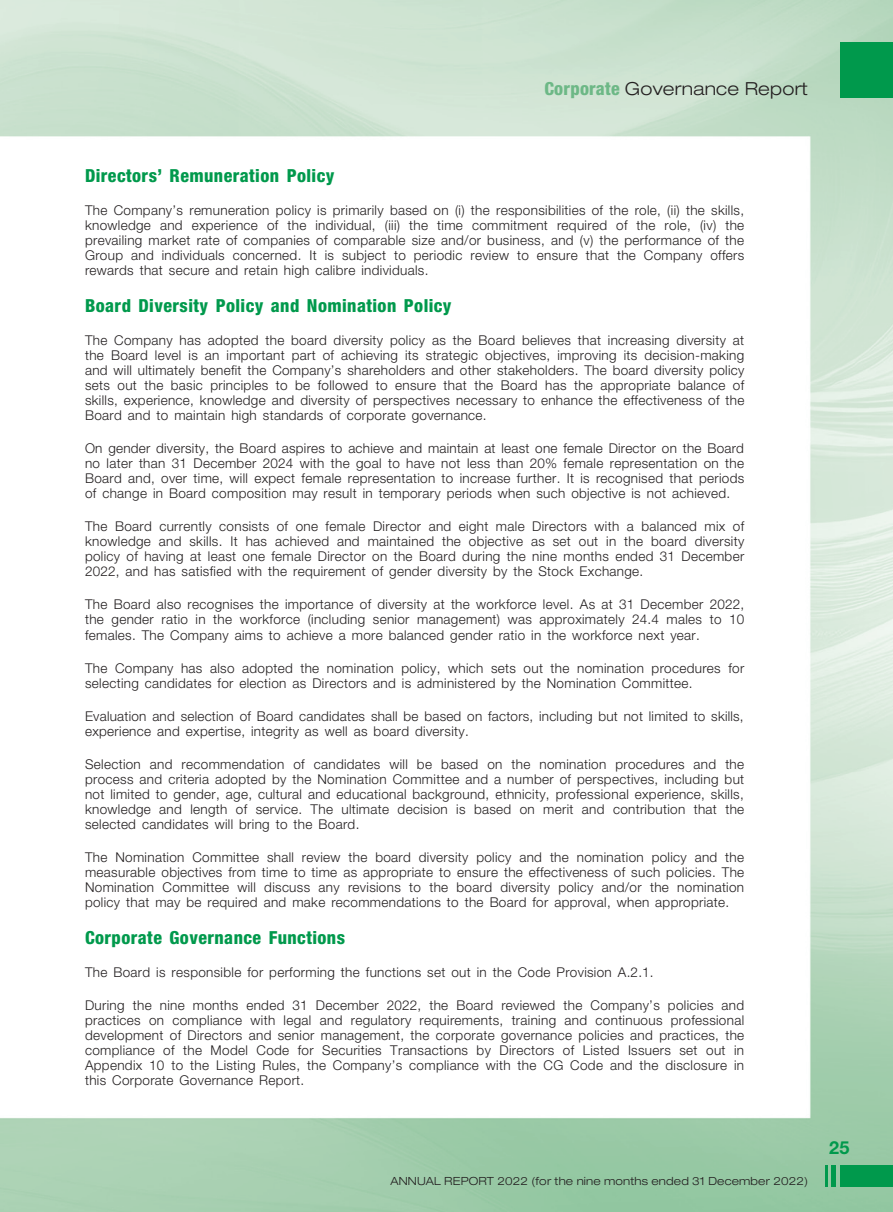
<style>
.page{position:relative;width:893px;height:1212px;background:#fff}
.page>*{position:absolute;margin:0;border:0;box-sizing:border-box;transform-origin:0 0}
._03_H1{font:800 condensed 18px "Helvetica Neue LT Std";letter-spacing:.025em;color:#00994c}
.t1{font:300 expanded 18px "Helvetica Neue LT Std";letter-spacing:.015em;color:#231f20}
.t2{font:700 18px "Helvetica Neue LT Std";color:#00994c}
._01_Body_Text{font:300 13.5px/15px "Helvetica Neue LT Std";letter-spacing:.025em;color:#231f20;text-align:justify}
.t3{font:300 expanded 11.25px "Helvetica Neue LT Std";letter-spacing:.015em;color:#231f20}
.s1{font-weight:800;font-stretch:condensed;color:#6db886}
</style>
<div class="page">
<img style="left:0;top:0;width:893px;height:1212px">
<div style="left:840px;top:1165px;width:53px;height:21px;background:#00994c"></div>
<div style="left:831px;top:1165px;width:5px;height:21px;background:#00994c"></div>
<hr style="left:825px;top:1165px;width:3px;height:21px;background:#00994c">
<div style="left:840px;top:43px;width:53px;height:55px;background:#00994c"></div>
<h1 class="t1" style="left:544px;top:78px;width:265px"><span class="s1">Corporate</span> Governance Report</h1>
<p class="_03_H1" style="left:85px;top:164px;width:251px">Directors’ Remuneration Policy</p>
<p class="_01_Body_Text" style="left:85px;top:202px;width:661px">The Company’s remuneration policy is primarily based on (i) the responsibilities of the role, (ii) the skills, knowledge and experience of the individual, (iii) the time commitment required of the role, (iv) the prevailing market rate of companies of comparable size and/or business, and (v) the performance of the Group and individuals concerned. It is subject to periodic review to ensure that the Company offers rewards that secure and retain high calibre individuals.</p>
<p class="_03_H1" style="left:85px;top:295px;width:368px">Board Diversity Policy and Nomination Policy</p>
<p class="_01_Body_Text" style="left:85px;top:333px;width:661px">The Company has adopted the board diversity policy as the Board believes that increasing diversity at the Board level is an important part of achieving its strategic objectives, improving its decision-making and will ultimately benefit the Company’s shareholders and other stakeholders. The board diversity policy sets out the basic principles to be followed to ensure that the Board has the appropriate balance of skills, experience, knowledge and diversity of perspectives necessary to enhance the effectiveness of the Board and to maintain high standards of corporate governance.</p>
<p class="_01_Body_Text" style="left:85px;top:441px;width:661px">On gender diversity, the Board aspires to achieve and maintain at least one female Director on the Board no later than 31 December 2024 with the goal to have not less than 20% female representation on the Board and, over time, will expect female representation to increase further. It is recognised that periods of change in Board composition may result in temporary periods when such objective is not achieved.</p>
<p class="_01_Body_Text" style="left:85px;top:519px;width:661px">The Board currently consists of one female Director and eight male Directors with a balanced mix of knowledge and skills. It has achieved and maintained the objective as set out in the board diversity policy of having at least one female Director on the Board during the nine months ended 31 December 2022, and has satisfied with the requirement of gender diversity by the Stock Exchange.</p>
<p class="_01_Body_Text" style="left:85px;top:597px;width:661px">The Board also recognises the importance of diversity at the workforce level. As at 31 December 2022, the gender ratio in the workforce (including senior management) was approximately 24.4 males to 10 females. The Company aims to achieve a more balanced gender ratio in the workforce next year.</p>
<p class="_01_Body_Text" style="left:85px;top:660px;width:661px">The Company has also adopted the nomination policy, which sets out the nomination procedures for selecting candidates for election as Directors and is administered by the Nomination Committee.</p>
<p class="_01_Body_Text" style="left:85px;top:708px;width:660px">Evaluation and selection of Board candidates shall be based on factors, including but not limited to skills, experience and expertise, integrity as well as board diversity.</p>
<p class="_01_Body_Text" style="left:85px;top:756px;width:661px">Selection and recommendation of candidates will be based on the nomination procedures and the process and criteria adopted by the Nomination Committee and a number of perspectives, including but not limited to gender, age, cultural and educational background, ethnicity, professional experience, skills, knowledge and length of service. The ultimate decision is based on merit and contribution that the selected candidates will bring to the Board.</p>
<p class="_01_Body_Text" style="left:85px;top:849px;width:661px">The Nomination Committee shall review the board diversity policy and the nomination policy and the measurable objectives from time to time as appropriate to ensure the effectiveness of such policies. The Nomination Committee will discuss any revisions to the board diversity policy and/or the nomination policy that may be required and make recommendations to the Board for approval, when appropriate.</p>
<p class="_03_H1" style="left:85px;top:926px;width:261px">Corporate Governance Functions</p>
<p class="_01_Body_Text" style="left:85px;top:964px;width:570px">The Board is responsible for performing the functions set out in the Code Provision A.2.1.</p>
<p class="_01_Body_Text" style="left:85px;top:997px;width:661px">During the nine months ended 31 December 2022, the Board reviewed the Company’s policies and practices on compliance with legal and regulatory requirements, training and continuous professional development of Directors and senior management, the corporate governance policies and practices, the compliance of the Model Code for Securities Transactions by Directors of Listed Issuers set out in Appendix 10 to the Listing Rules, the Company’s compliance with the CG Code and the disclosure in this Corporate Governance Report.</p>
<p class="t3" style="left:390px;top:1174px;width:419px">ANNUAL REPORT 2022 (for the nine months ended 31 December 2022)</p>
<h1 class="t2" style="left:829px;top:1137px;width:22px">25</h1>
</div>
